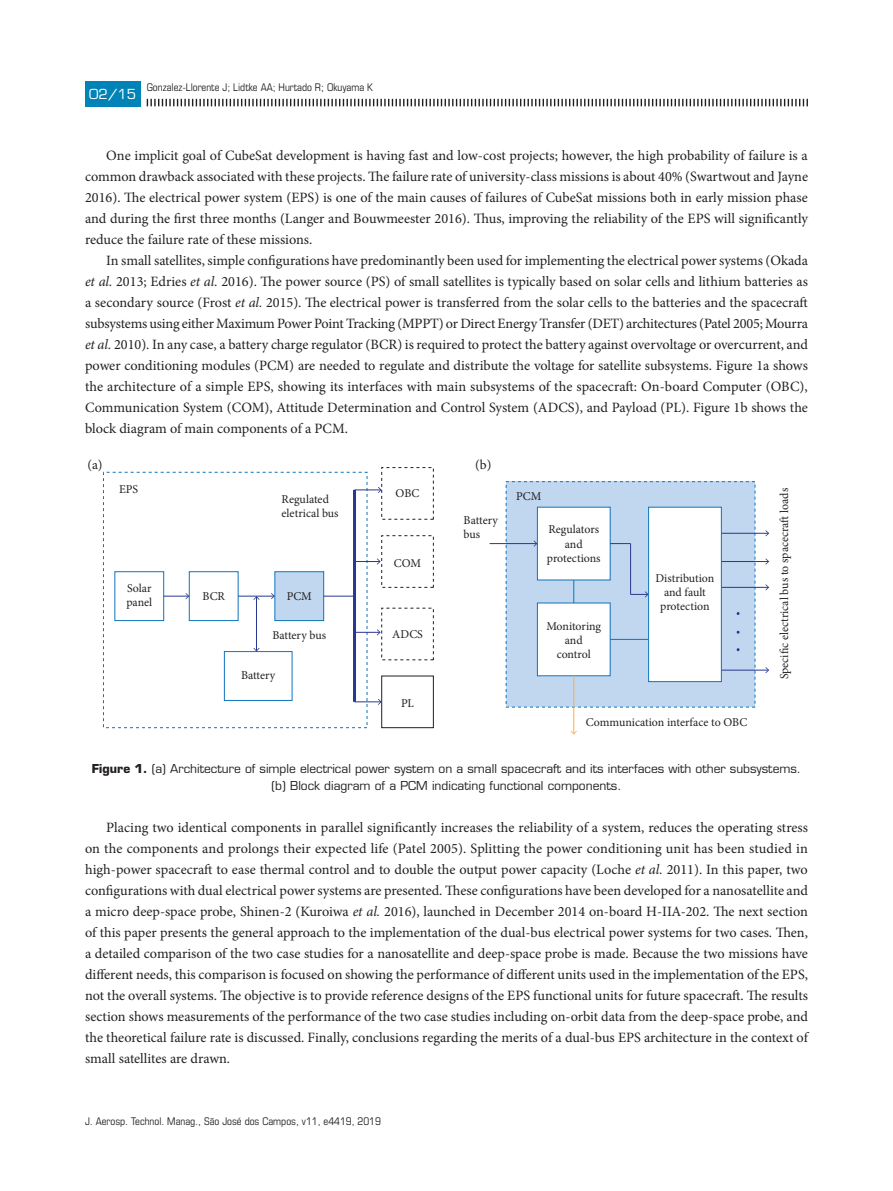
<style>
.page{position:relative;width:893px;height:1191px;background:#fff}
.page>*{position:absolute;margin:0;border:0;box-sizing:border-box;transform-origin:0 0}
.t1{font:14.25px/21px "Minion Pro";color:#231f20;text-align:justify}
.t2{font:13.5px "Eurostile LT Std";color:#fff}
.t3{font:13.5px "Minion Pro";color:#231f20}
.t4{font:12px/14.4px "Minion Pro";color:#231f20}
.t5{font:12px/16.5px "Eurostile LT Std";color:#231f20;text-align:center}
.t6{font:condensed 10.5px "Eurostile LT Std";color:#231f20}
.s1{font-style:italic}
.s2{font-weight:700}
</style>
<div class="page">
<svg style="left:147px;top:99px;width:661px;height:7px"></svg>
<div style="left:85px;top:81px;width:55px;height:25px;background:#0083b6"></div>
<div style="left:103px;top:472px;width:264px;height:256px;border:1px dashed #1074bc"></div>
<div style="left:381px;top:535px;width:53px;height:53px;border:1px dashed #231f20"></div>
<div style="left:381px;top:675px;width:53px;height:53px;border:1px solid #231f20"></div>
<div style="left:506px;top:481px;width:249px;height:226px;background:#c0d7ef"></div>
<div style="left:114px;top:571px;width:50px;height:50px;border:1px solid #1074bc"></div>
<div style="left:189px;top:571px;width:49px;height:50px;border:1px solid #1074bc"></div>
<div style="left:275px;top:572px;width:49px;height:48px;background:#c0d7ef"></div>
<div style="left:274px;top:571px;width:50px;height:50px;border:1px solid #1074bc"></div>
<div style="left:224px;top:651px;width:68px;height:50px;border:1px solid #1074bc"></div>
<svg style="left:164px;top:593px;width:25px;height:6px"></svg>
<hr style="left:238px;top:596px;width:36px;height:1px;background:#283890">
<svg style="left:271px;top:593px;width:4px;height:6px"></svg>
<hr style="left:721px;top:533px;width:47px;height:1px;background:#283890">
<svg style="left:765px;top:530px;width:4px;height:6px"></svg>
<hr style="left:721px;top:561px;width:47px;height:1px;background:#283890">
<svg style="left:765px;top:558px;width:4px;height:6px"></svg>
<hr style="left:721px;top:587px;width:47px;height:1px;background:#283890">
<svg style="left:765px;top:584px;width:4px;height:6px"></svg>
<hr style="left:721px;top:670px;width:47px;height:1px;background:#283890">
<svg style="left:765px;top:667px;width:4px;height:6px"></svg>
<hr style="left:490px;top:543px;width:47px;height:1px;background:#283890">
<svg style="left:534px;top:540px;width:3px;height:6px"></svg>
<svg style="left:631px;top:591px;width:17px;height:6px"></svg>
<svg style="left:354px;top:487px;width:28px;height:6px"></svg>
<svg style="left:356px;top:558px;width:25px;height:6px"></svg>
<svg style="left:356px;top:629px;width:25px;height:6px"></svg>
<svg style="left:354px;top:699px;width:28px;height:6px"></svg>
<hr style="left:256px;top:597px;width:1px;height:54px;background:#283890">
<svg style="left:253px;top:596px;width:7px;height:4px"></svg>
<hr style="left:324px;top:596px;width:30px;height:1px;background:#283890">
<hr style="left:353px;top:490px;width:3px;height:212px;background:#283890">
<div style="left:537px;top:507px;width:73px;height:73px;background:#fff"></div>
<div style="left:537px;top:603px;width:73px;height:73px;background:#fff"></div>
<div style="left:649px;top:507px;width:72px;height:174px;background:#fff"></div>
<div style="left:648px;top:507px;width:74px;height:175px;border:1px solid #1074bc"></div>
<svg style="left:573px;top:580px;width:1px;height:23px"></svg>
<hr style="left:610px;top:639px;width:39px;height:1px;background:#1074bc">
<hr style="left:630px;top:543px;width:1px;height:51px;background:#283890">
<svg style="left:610px;top:543px;width:21px;height:1px"></svg>
<hr style="left:573px;top:676px;width:1px;height:57px;background:#fbb03f">
<svg style="left:571px;top:730px;width:6px;height:4px"></svg>
<p class="t2" style="left:89px;top:86px;width:49px">02 15</p>
<p class="t2" style="left:96px;top:86px;width:36px">xx/xx</p>
<p class="t6" style="left:147px;top:81px;width:228px">Gonzalez-Llorente J; Lidtke AA; Hurtado R; Okuyama K</p>
<p class="t1" style="left:85px;top:144px;width:724px;text-indent:21px">One implicit goal of CubeSat development is having fast and low-cost projects; however, the high probability of failure is a common drawback associated with these projects. The failure rate of university-class missions is about 40% (Swartwout and Jayne 2016). The electrical power system (EPS) is one of the main causes of failures of CubeSat missions both in early mission phase and during the first three months (Langer and Bouwmeester 2016). Thus, improving the reliability of the EPS will significantly reduce the failure rate of these missions.</p>
<p class="t1" style="left:85px;top:249px;width:725px;text-indent:21px">In small satellites, simple configurations have predominantly been used for implementing the electrical power systems (Okada <span class="s1">et al.</span> 2013; Edries <span class="s1">et al.</span> 2016). The power source (PS) of small satellites is typically based on solar cells and lithium batteries as a secondary source (Frost <span class="s1">et al.</span> 2015). The electrical power is transferred from the solar cells to the batteries and the spacecraft subsystems using either Maximum Power Point Tracking (MPPT) or Direct Energy Transfer (DET) architectures (Patel 2005; Mourra <span class="s1">et al.</span> 2010). In any case, a battery charge regulator (BCR) is required to protect the battery against overvoltage or overcurrent, and power conditioning modules (PCM) are needed to regulate and distribute the voltage for satellite subsystems. Figure 1a shows the architecture of a simple EPS, showing its interfaces with main subsystems of the spacecraft: On-board Computer (OBC), Communication System (COM), Attitude Determination and Control System (ADCS), and Payload (PL). Figure 1b shows the block diagram of main components of a PCM.</p>
<p class="t3" style="left:87px;top:456px;width:17px">(a)</p>
<p class="t3" style="left:475px;top:456px;width:18px">(b)</p>
<p class="t4" style="left:119px;top:482px;width:21px">EPS</p>
<p class="t4" style="left:126px;top:581px;width:27px">Solar panel</p>
<p class="t4" style="left:282px;top:492px;width:58px">Regulated eletrical bus</p>
<p class="t4" style="left:202px;top:589px;width:24px">BCR</p>
<p class="t4" style="left:287px;top:589px;width:27px">PCM</p>
<p class="t4" style="left:272px;top:628px;width:55px">Battery bus</p>
<p class="t4" style="left:241px;top:668px;width:36px">Battery</p>
<p class="t4" style="left:396px;top:486px;width:25px">OBC</p>
<p class="t4" style="left:394px;top:555px;width:29px">COM</p>
<p class="t4" style="left:392px;top:627px;width:32px">ADCS</p>
<p class="t4" style="left:401px;top:696px;width:15px">PL</p>
<p class="t4" style="left:464px;top:513px;width:36px">Battery bus</p>
<p class="t4" style="left:516px;top:489px;width:27px">PCM</p>
<p class="t4" style="left:547px;top:522px;width:55px;text-align:center">Regulators and protections</p>
<p class="t4" style="left:546px;top:618px;width:56px;text-align:center">Monitoring and control</p>
<p class="t4" style="left:656px;top:570px;width:60px;text-align:center">Distribution and fault protection</p>
<p class="t4" style="left:586px;top:715px;width:163px">Communication interface to OBC</p>
<p class="t4" style="left:777px;top:679px;width:193px;rotate:-90deg">Speci c electrical bus to spacecra loads</p>
<p class="t5" style="left:92px;top:760px;width:711px"><span class="s2">Figure 1.</span> (a) Architecture of simple electrical power system on a small spacecraft and its interfaces with other subsystems. (b) Block diagram of a PCM indicating functional components.</p>
<p class="t1" style="left:85px;top:816px;width:724px;text-indent:21px">Placing two identical components in parallel significantly increases the reliability of a system, reduces the operating stress on the components and prolongs their expected life (Patel 2005). Splitting the power conditioning unit has been studied in high-power spacecraft to ease thermal control and to double the output power capacity (Loche <span class="s1">et al.</span> 2011). In this paper, two configurations with dual electrical power systems are presented. These configurations have been developed for a nanosatellite and a micro deep-space probe, Shinen-2 (Kuroiwa <span class="s1">et al.</span> 2016), launched in December 2014 on-board H-IIA-202. The next section of this paper presents the general approach to the implementation of the dual-bus electrical power systems for two cases. Then, a detailed comparison of the two case studies for a nanosatellite and deep-space probe is made. Because the two missions have different needs, this comparison is focused on showing the performance of different units used in the implementation of the EPS, not the overall systems. The objective is to provide reference designs of the EPS functional units for future spacecraft. The results section shows measurements of the performance of the two case studies including on-orbit data from the deep-space probe, and the theoretical failure rate is discussed. Finally, conclusions regarding the merits of a dual-bus EPS architecture in the context of small satellites are drawn.</p>
<p class="t6" style="left:85px;top:1114px;width:297px">J. Aerosp. Technol. Manag., São José dos Campos, v11, e4419, 2019</p>
</div>
